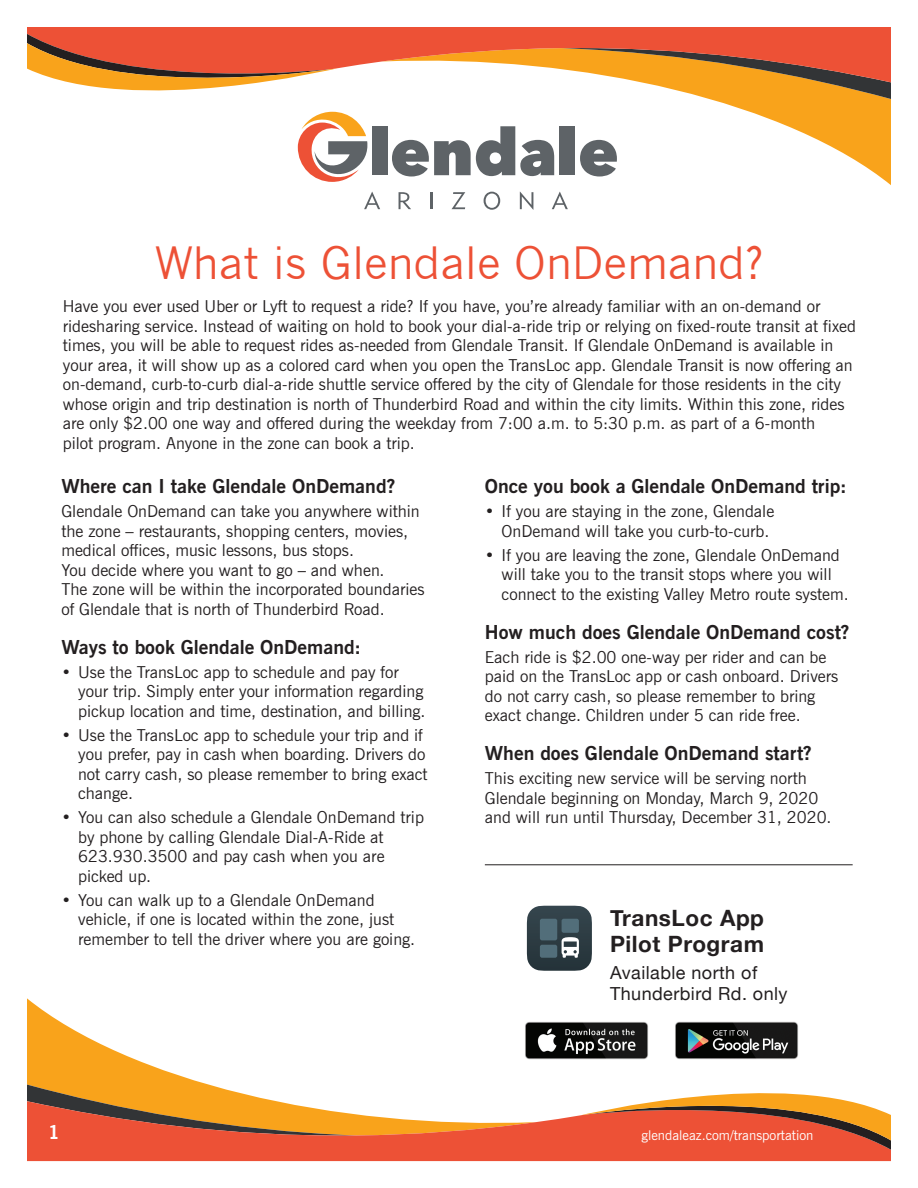
<style>
.page{position:relative;width:918px;height:1188px;background:#fff}
.page>*{position:absolute;margin:0;border:0;box-sizing:border-box;transform-origin:0 0}
.t1{font:43.5px "News Gothic";color:#ed5136}
.t2{font:700 22.5px/25.5px "Helvetica Neue";letter-spacing:.025em;color:#231f20}
.t3{font:700 19.5px "News Gothic BT";color:#231f20}
.t4{font:700 19.5px "News Gothic BT";color:#fff}
.t5{font:18px/21px "Helvetica Neue";letter-spacing:.025em;color:#231f20}
.t6{font:16.5px/19.5px "News Gothic BT";color:#231f20}
.t7{font:13.5px "News Gothic BT";color:#fff}
</style>
<div class="page">
<svg style="left:387px;top:99px;width:504px;height:86px"></svg>
<svg style="left:684px;top:92px;width:207px;height:7px"></svg>
<svg style="left:27px;top:27px;width:864px;height:65px;fill:#ed5136"></svg>
<svg style="left:27px;top:998px;width:509px;height:86px"></svg>
<svg style="left:27px;top:1084px;width:209px;height:8px;background:#eca22d"></svg>
<svg style="left:27px;top:1092px;width:864px;height:69px;fill:#ed5136"></svg>
<svg style="left:581px;top:1092px;width:310px;height:58px;background:#df784c"></svg>
<img style="left:525px;top:1021px;width:123px;height:38px">
<img style="left:675px;top:1021px;width:123px;height:38px">
<svg style="left:526px;top:905px;width:66px;height:66px;background:#4d5a60"></svg>
<div style="left:540px;top:919px;width:17px;height:21px;background:#526e7a;border-radius:2px"></div>
<div style="left:540px;top:945px;width:17px;height:13px;background:#526e7a;border-radius:2px"></div>
<div style="left:562px;top:919px;width:17px;height:14px;background:#526e7a;border-radius:2px"></div>
<svg style="left:27px;top:34px;width:342px;height:148px"></svg>
<div style="left:372px;top:126px;width:15px;height:49px;background:#5e6367"></div>
<svg style="left:392px;top:126px;width:162px;height:50px"></svg>
<div style="left:560px;top:126px;width:15px;height:49px;background:#5e6367"></div>
<svg style="left:580px;top:140px;width:37px;height:36px"></svg>
<svg style="left:364px;top:192px;width:16px;height:17px"></svg>
<svg style="left:399px;top:192px;width:12px;height:17px"></svg>
<svg style="left:430px;top:192px;width:2px;height:17px"></svg>
<svg style="left:452px;top:192px;width:13px;height:17px"></svg>
<svg style="left:484px;top:192px;width:16px;height:18px"></svg>
<svg style="left:520px;top:192px;width:13px;height:18px"></svg>
<svg style="left:552px;top:192px;width:16px;height:17px"></svg>
<hr style="left:485px;top:864px;width:368px;height:1px;background:#231f20">
<h1 class="t1" style="left:155px;top:238px;width:610px">What is Glendale OnDemand?</h1>
<p class="t6" style="left:63px;top:297px;width:795px">Have you ever used Uber or Lyft to request a ride? If you have, you’re already familiar with an on-demand or ridesharing service. Instead of waiting on hold to book your dial-a-ride trip or relying on fixed-route transit at fixed times, you will be able to request rides as-needed from Glendale Transit. If Glendale OnDemand is available in your area, it will show up as a colored card when you open the TransLoc app. Glendale Transit is now offering an on-demand, curb-to-curb dial-a-ride shuttle service offered by the city of Glendale for those residents in the city whose origin and trip destination is north of Thunderbird Road and within the city limits. Within this zone, rides are only $2.00 one way and offered during the weekday from 7:00 a.m. to 5:30 p.m. as part of a 6-month<br>pilot program. Anyone in the zone can book a trip.</p>
<p class="t3" style="left:61px;top:474px;width:335px">Where can I take Glendale OnDemand?</p>
<p class="t6" style="left:61px;top:501px;width:365px">Glendale OnDemand can take you anywhere within the zone – restaurants, shopping centers, movies, medical offices, music lessons, bus stops.<br>You decide where you want to go – and when.<br>The zone will be within the incorporated boundaries of Glendale that is north of Thunderbird Road.</p>
<p class="t3" style="left:61px;top:635px;width:301px">Ways to book Glendale OnDemand:</p>
<p class="t6" style="left:78px;top:662px;width:349px;text-indent:-17px">• Use the TransLoc app to schedule and pay for your trip. Simply enter your information regarding pickup location and time, destination, and billing.</p>
<p class="t6" style="left:78px;top:725px;width:351px;text-indent:-17px">• Use the TransLoc app to schedule your trip and if you prefer, pay in cash when boarding. Drivers do not carry cash, so please remember to bring exact change.</p>
<p class="t6" style="left:78px;top:807px;width:347px;text-indent:-17px">• You can also schedule a Glendale OnDemand trip by phone by calling Glendale Dial-A-Ride at 623.930.3500 and pay cash when you are picked up.</p>
<p class="t6" style="left:78px;top:890px;width:339px;text-indent:-17px">• You can walk up to a Glendale OnDemand vehicle, if one is located within the zone, just remember to tell the driver where you are going.</p>
<p class="t3" style="left:485px;top:474px;width:363px">Once you book a Glendale OnDemand trip:</p>
<p class="t6" style="left:485px;top:501px;width:291px;text-align:right">• If you are staying in the zone, Glendale<br>OnDemand will take you curb-to-curb.</p>
<p class="t6" style="left:502px;top:545px;width:349px;text-indent:-17px">• If you are leaving the zone, Glendale OnDemand will take you to the transit stops where you will connect to the existing Valley Metro route system.</p>
<p class="t3" style="left:485px;top:620px;width:366px">How much does Glendale OnDemand cost?</p>
<p class="t6" style="left:485px;top:647px;width:355px">Each ride is $2.00 one-way per rider and can be paid on the TransLoc app or cash onboard. Drivers do not carry cash, so please remember to bring exact change. Children under 5 can ride free.</p>
<p class="t3" style="left:485px;top:741px;width:329px">When does Glendale OnDemand start?</p>
<p class="t6" style="left:485px;top:768px;width:348px">This exciting new service will be serving north<br>Glendale beginning on Monday, March 9, 2020 and will run until Thursday, December 31, 2020.</p>
<h2 class="t2" style="left:610px;top:906px;width:156px">TransLoc App<br>Pilot Program</h2>
<p class="t5" style="left:610px;top:963px;width:179px">Available north of<br>Thunderbird Rd. only</p>
<p class="t4" style="left:48px;top:1120px;width:13px">1</p>
<p class="t7" style="left:642px;top:1127px;width:173px">glendaleaz.com/transportation</p>
</div>
